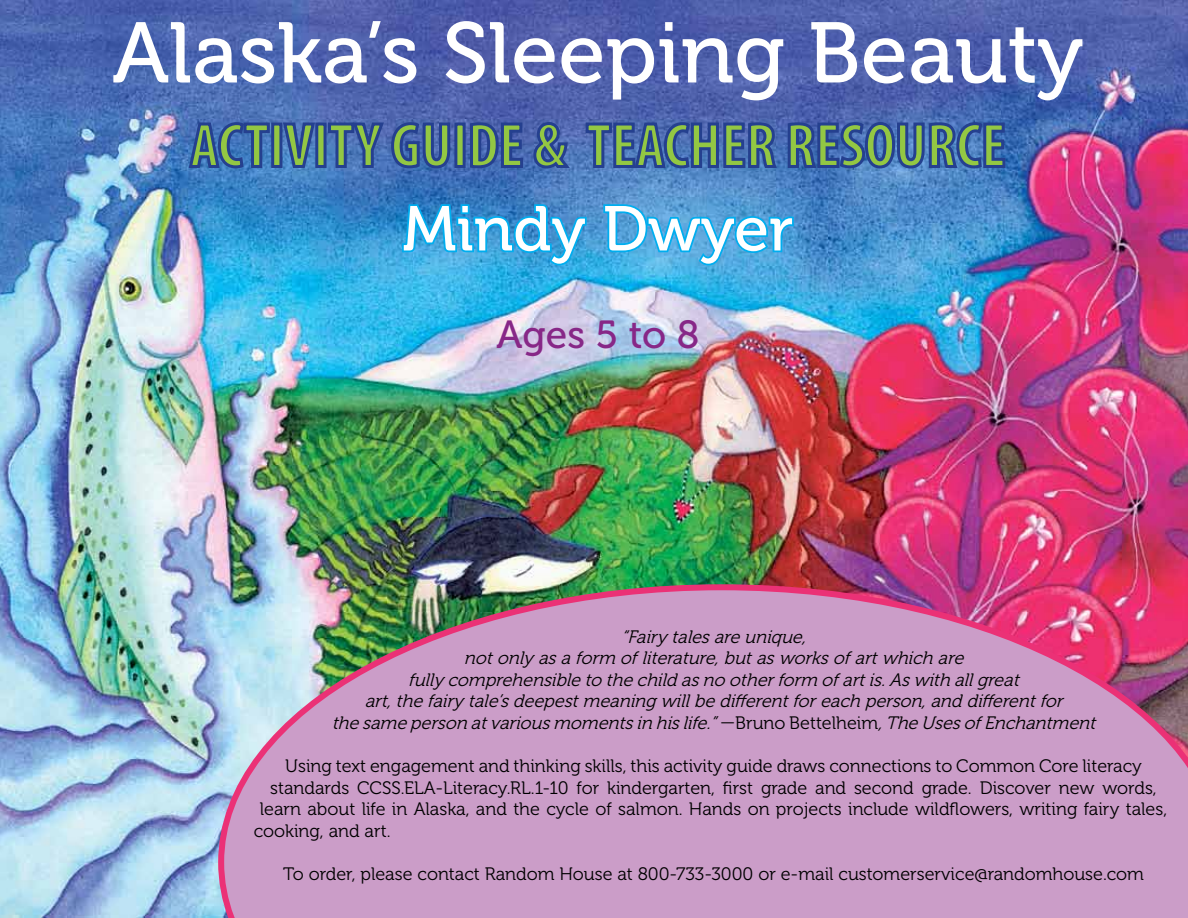
<style>
.page{position:relative;width:1188px;height:918px;background:#fff}
.page>*{position:absolute;margin:0;border:0;box-sizing:border-box;transform-origin:0 0}
.t1{font:85.5px "Museo 500";color:#fff}
.t2{font:700 condensed 63px "Myriad Pro";color:#93c743}
.t3{font:63px "Museo 500";color:#fff}
.t4{font:39.15px "Museo 500";color:#872787}
.t5{font:18px "Museo 300";color:#000}
.t6{font:italic 18px/21.6px "Museo 300";color:#000;text-align:center}
.s1{font-style:normal}
</style>
<div class="page">
<img style="left:0;top:0;width:1188px;height:917px">
<svg style="left:218px;top:584px;width:970px;height:334px;background:#c697be"></svg>
<svg style="left:187px;top:121px;width:84px;height:49px;background:#3a66ae"></svg>
<div style="left:271px;top:123px;width:11px;height:45px;border:3px solid #25408f"></div>
<svg style="left:281px;top:121px;width:36px;height:49px;background:#416cb1"></svg>
<div style="left:315px;top:123px;width:12px;height:45px;border:3px solid #25408f"></div>
<svg style="left:327px;top:121px;width:59px;height:48px;background:#4265ad"></svg>
<svg style="left:392px;top:121px;width:60px;height:49px;background:#3c5ba6"></svg>
<div style="left:454px;top:123px;width:12px;height:45px;border:3px solid #25408f"></div>
<svg style="left:468px;top:121px;width:57px;height:49px;background:#3b58a4"></svg>
<svg style="left:532px;top:121px;width:39px;height:50px;background:#415ea8"></svg>
<svg style="left:584px;top:120px;width:195px;height:50px;background:#4161a9"></svg>
<svg style="left:786px;top:120px;width:221px;height:50px;background:#3d64ac"></svg>
<svg style="left:400px;top:201px;width:188px;height:73px;background:#2d9fdb"></svg>
<svg style="left:602px;top:202px;width:194px;height:72px;background:#3fa8e1"></svg>
<h1 class="t1" style="left:112px;top:6px;width:973px">Alaska’s Sleeping Beauty</h1>
<h2 class="t2" style="left:190px;top:106px;width:817px">ACTIVITY GUIDE &amp; TEACHER RESOURCE</h2>
<h2 class="t3" style="left:403px;top:194px;width:392px">Mindy Dwyer</h2>
<h3 class="t4" style="left:497px;top:313px;width:204px">Ages 5 to 8</h3>
<p class="t6" style="left:332px;top:626px;width:770px">“Fairytalesareunique,<br>notonlyasaform ofliterature,butasworksofartwhich are<br>fullycomprehensibleto thechild asno otherform ofartis.Aswith allgreat art,thefairytale’sdeepestmeaning willbedifferentforeach person,and differentfor thesameperson atvariousmomentsin hislife.” <span class="s1">— B r u n o B e t t e l h e i m</span> ,TheUsesofEnchantment</p>
<p class="t5" style="left:285px;top:756px;width:858px">Using text engagement and thinking skills, this activity guide draws connections to Common Core literacy</p>
<p class="t5" style="left:270px;top:778px;width:888px">standards CCSS.ELA-Literacy.RL.1-10 for kindergarten, first grade and second grade. Discover new words,</p>
<p class="t5" style="left:260px;top:800px;width:909px">learn about life in Alaska, and the cycle of salmon. Hands on projects include wildflowers, writing fairy tales,</p>
<p class="t5" style="left:254px;top:821px;width:138px">cooking, and art.</p>
<p class="t5" style="left:283px;top:864px;width:862px">To order, please contact Random House at 800-733-3000 or e-mail customerservice@randomhouse.com</p>
</div>
